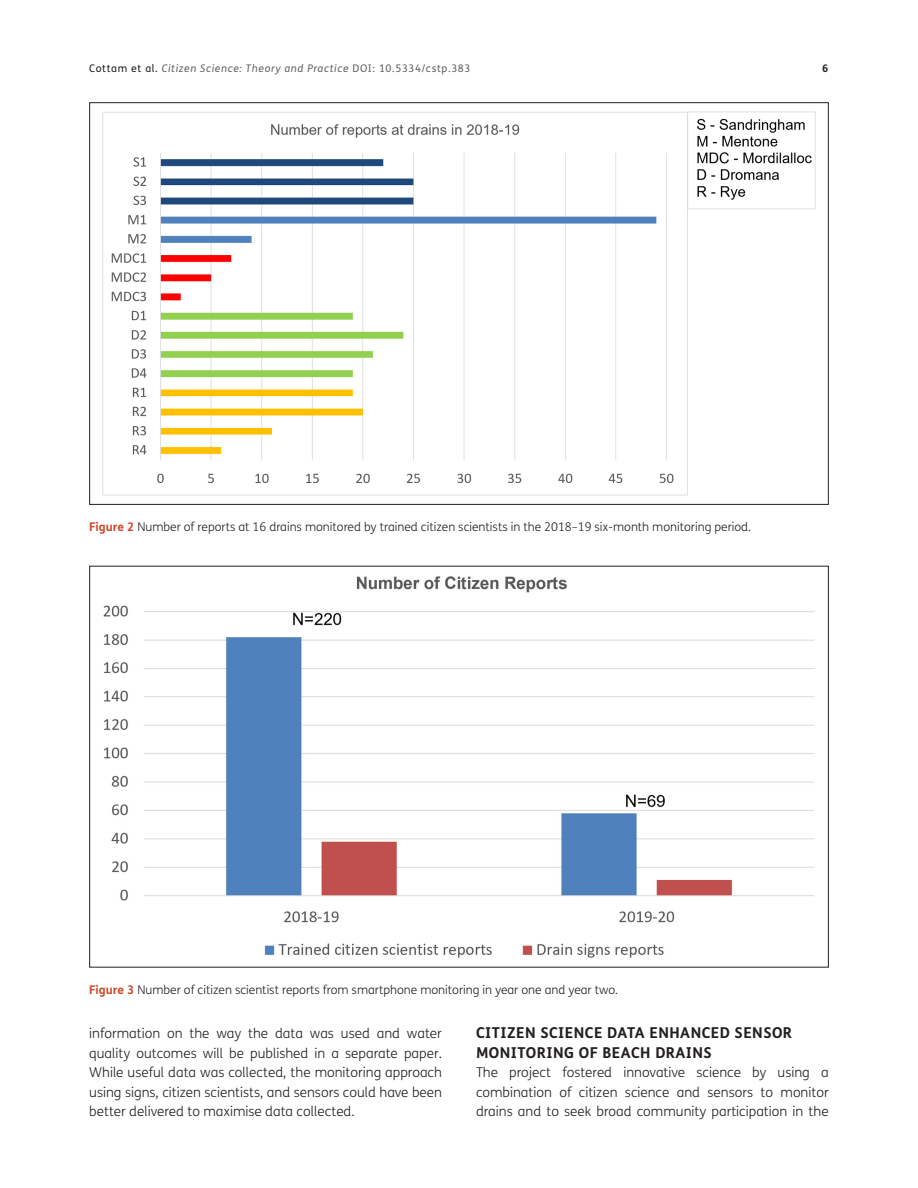
<style>
.page{position:relative;width:918px;height:1188px;background:#fff}
.page>*{position:absolute;margin:0;border:0;box-sizing:border-box;transform-origin:0 0}
.t1{font:700 15px/19.5px "FS Me";letter-spacing:.03em;color:#231f20}
.Body_Copy{font:300 13.5px/19.5px "FS Me";color:#231f20;text-align:justify}
.Body_Copy_-_1st_Para{font:300 13.5px/19.5px "FS Me";color:#231f20;text-align:justify}
.Figure_copy{font:300 12px "FS Me";color:#231f20}
.t2{font:italic 10.5px "FS Me";letter-spacing:.06em;color:#636366}
.t3{font:700 10.5px "FS Me";color:#231f20}
.s1{font-style:normal;color:#231f20}
.s2{font-style:normal}
.s3{font-weight:700;color:#cb4a2b}
</style>
<div class="page">
<img style="left:102px;top:111px;width:714px;height:385px">
<img style="left:103px;top:576px;width:711px;height:382px">
<p class="t2" style="left:89px;top:62px;width:383px"><span class="s1">Cottam et al.</span> Citizen Science: Theory and Practice <span class="s2">DOI: 10.5334/cstp.383</span></p>
<p class="t3" style="left:822px;top:61px;width:8px">6</p>
<p class="Figure_copy" style="left:89px;top:520px;width:663px"><span class="s3">Figure 2</span> Number of reports at 16 drains monitored by trained citizen scientists in the 2018–19 six-month monitoring period.</p>
<p class="Figure_copy" style="left:89px;top:982px;width:530px"><span class="s3">Figure 3</span> Number of citizen scientist reports from smartphone monitoring in year one and year two.</p>
<p class="Body_Copy" style="left:89px;top:1024px;width:354px">information on the way the data was used and water quality outcomes will be published in a separate paper.<br>While useful data was collected, the monitoring approach using signs, citizen scientists, and sensors could have been better delivered to maximise data collected.</p>
<h2 class="t1" style="left:476px;top:1023px;width:318px">CITIZEN SCIENCE DATA ENHANCED SENSOR<br>MONITORING OF BEACH DRAINS</h2>
<p class="Body_Copy_-_1st_Para" style="left:476px;top:1063px;width:354px">The project fostered innovative science by using a combination of citizen science and sensors to monitor drains and to seek broad community participation in the</p>
</div>
